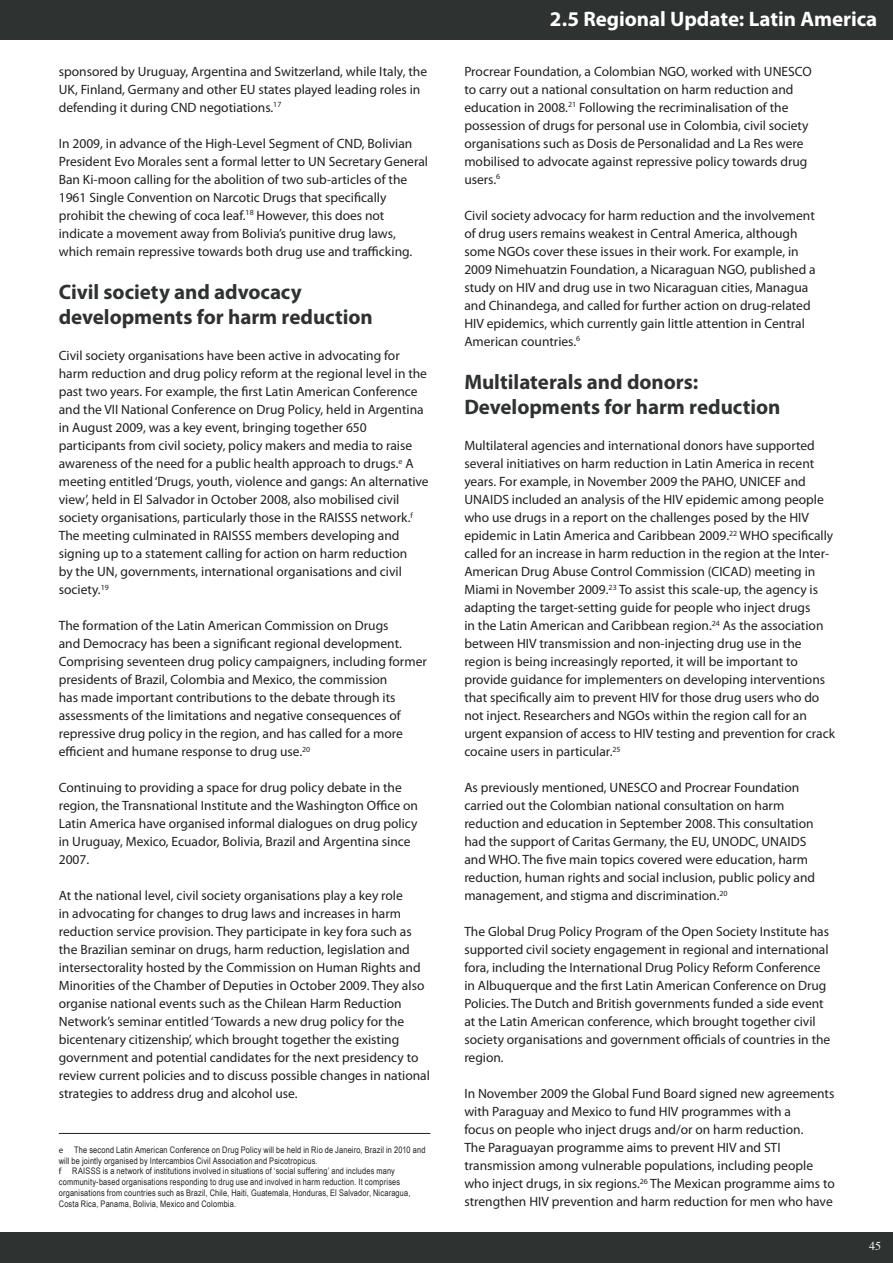
<style>
.page{position:relative;width:893px;height:1263px;background:#fff}
.page>*{position:absolute;margin:0;border:0;box-sizing:border-box;transform-origin:0 0}
.t1{font:700 21px/25.2px "Myriad Pro";color:#2e3230}
.t2{font:700 21px "Myriad Pro";letter-spacing:-.005em;color:#fff}
.t3{font:13.5px/18px "Myriad Pro";color:#231f20}
.t4{font:12px "Times";color:#fff}
.t5{font:9px/10.8px "Arial Narrow";letter-spacing:.02em;color:#231f20}
.s1{font-family:"Myriad Pro"}
</style>
<div class="page">
<div style="left:0;top:1233px;width:893px;height:30px;background:#2e3230"></div>
<div style="left:0;top:0;width:893px;height:39px;background:#2e3230"></div>
<hr style="left:59px;top:1133px;width:371px;height:1px;background:#231f20">
<p class="t3" style="left:59px;top:62px;width:370px">sponsored by Uruguay, Argentina and Switzerland, while Italy, the<br>UK, Finland, Germany and other EU states played leading roles in defending it during CND negotiations.<sup>17</sup></p>
<p class="t3" style="left:59px;top:134px;width:371px">In 2009, in advance of the High-Level Segment of CND, Bolivian President Evo Morales sent a formal letter to UN Secretary General Ban Ki-moon calling for the abolition of two sub-articles of the 1961 Single Convention on Narcotic Drugs that specifically prohibit the chewing of coca leaf.<sup>18</sup> However, this does not indicate a movement away from Bolivia’s punitive drug laws, which remain repressive towards both drug use and trafficking.</p>
<h1 class="t1" style="left:59px;top:279px;width:316px">Civil society and advocacy developments for harm reduction</h1>
<p class="t3" style="left:59px;top:347px;width:371px">Civil society organisations have been active in advocating for harm reduction and drug policy reform at the regional level in the past two years. For example, the first Latin American Conference and the VII National Conference on Drug Policy, held in Argentina in August 2009, was a key event, bringing together 650 participants from civil society, policy makers and media to raise awareness of the need for a public health approach to drugs.<sup>e</sup> A meeting entitled ‘Drugs, youth, violence and gangs: An alternative view’, held in El Salvador in October 2008, also mobilised civil society organisations, particularly those in the RAISSS network.<sup>f </sup>The meeting culminated in RAISSS members developing and signing up to a statement calling for action on harm reduction<br>by the UN, governments, international organisations and civil society.<sup>19</sup></p>
<p class="t3" style="left:59px;top:617px;width:370px">The formation of the Latin American Commission on Drugs<br>and Democracy has been a significant regional development.<br>Comprising seventeen drug policy campaigners, including former presidents of Brazil, Colombia and Mexico, the commission<br>has made important contributions to the debate through its assessments of the limitations and negative consequences of repressive drug policy in the region, and has called for a more efficient and humane response to drug use.<sup>20</sup></p>
<p class="t3" style="left:59px;top:779px;width:361px">Continuing to providing a space for drug policy debate in the region, the Transnational Institute and the Washington Office on Latin America have organised informal dialogues on drug policy in Uruguay, Mexico, Ecuador, Bolivia, Brazil and Argentina since 2007.</p>
<p class="t3" style="left:59px;top:887px;width:373px">At the national level, civil society organisations play a key role<br>in advocating for changes to drug laws and increases in harm reduction service provision. They participate in key fora such as the Brazilian seminar on drugs, harm reduction, legislation and intersectorality hosted by the Commission on Human Rights and Minorities of the Chamber of Deputies in October 2009. They also organise national events such as the Chilean Harm Reduction Network’s seminar entitled ‘Towards a new drug policy for the bicentenary citizenship’, which brought together the existing government and potential candidates for the next presidency to review current policies and to discuss possible changes in national strategies to address drug and alcohol use.</p>
<p class="t5" style="left:59px;top:1144px;width:368px"><span class="s1">e</span> The second Latin American Conference on Drug Policy will be held in Rio de Janeiro, Brazil in 2010 and will be jointly organised by Intercambios Civil Association and Psicotropicus.<br><span class="s1">f</span> RAISSS is a network of institutions involved in situations of ‘social suffering’ and includes many community-based organisations responding to drug use and involved in harm reduction. It comprises organisations from countries such as Brazil, Chile, Haiti, Guatemala, Honduras, El Salvador, Nicaragua, Costa Rica, Panama, Bolivia, Mexico and Colombia.</p>
<h1 class="t2" style="left:550px;top:7px;width:329px">2.5 Regional Update: Latin America</h1>
<p class="t3" style="left:464px;top:62px;width:349px">Procrear Foundation, a Colombian NGO, worked with UNESCO to carry out a national consultation on harm reduction and education in 2008.<sup>21</sup> Following the recriminalisation of the possession of drugs for personal use in Colombia, civil society organisations such as Dosis de Personalidad and La Res were mobilised to advocate against repressive policy towards drug users.<sup>6</sup></p>
<p class="t3" style="left:464px;top:206px;width:353px">Civil society advocacy for harm reduction and the involvement of drug users remains weakest in Central America, although some NGOs cover these issues in their work. For example, in 2009 Nimehuatzin Foundation, a Nicaraguan NGO, published a study on HIV and drug use in two Nicaraguan cities, Managua and Chinandega, and called for further action on drug-related HIV epidemics, which currently gain little attention in Central American countries.<sup>6</sup></p>
<h1 class="t1" style="left:464px;top:369px;width:318px">Multilaterals and donors:<br>Developments for harm reduction</h1>
<p class="t3" style="left:464px;top:437px;width:372px">Multilateral agencies and international donors have supported several initiatives on harm reduction in Latin America in recent years. For example, in November 2009 the PAHO, UNICEF and UNAIDS included an analysis of the HIV epidemic among people who use drugs in a report on the challenges posed by the HIV epidemic in Latin America and Caribbean 2009.<sup>22</sup> WHO specifically called for an increase in harm reduction in the region at the Inter-American Drug Abuse Control Commission (CICAD) meeting in Miami in November 2009.<sup>23</sup> To assist this scale-up, the agency is adapting the target-setting guide for people who inject drugs<br>in the Latin American and Caribbean region.<sup>24</sup> As the association between HIV transmission and non-injecting drug use in the region is being increasingly reported, it will be important to provide guidance for implementers on developing interventions that specifically aim to prevent HIV for those drug users who do not inject. Researchers and NGOs within the region call for an urgent expansion of access to HIV testing and prevention for crack cocaine users in particular.<sup>25</sup></p>
<p class="t3" style="left:464px;top:779px;width:352px">As previously mentioned, UNESCO and Procrear Foundation carried out the Colombian national consultation on harm reduction and education in September 2008. This consultation had the support of Caritas Germany, the EU, UNODC, UNAIDS and WHO. The five main topics covered were education, harm reduction, human rights and social inclusion, public policy and management, and stigma and discrimination.<sup>20</sup></p>
<p class="t3" style="left:464px;top:923px;width:368px">The Global Drug Policy Program of the Open Society Institute has supported civil society engagement in regional and international fora, including the International Drug Policy Reform Conference in Albuquerque and the first Latin American Conference on Drug Policies. The Dutch and British governments funded a side event at the Latin American conference, which brought together civil society organisations and government officials of countries in the region.</p>
<p class="t3" style="left:464px;top:1085px;width:372px">In November 2009 the Global Fund Board signed new agreements with Paraguay and Mexico to fund HIV programmes with a<br>focus on people who inject drugs and/or on harm reduction.<br>The Paraguayan programme aims to prevent HIV and STI transmission among vulnerable populations, including people who inject drugs, in six regions.<sup>26</sup> The Mexican programme aims to strengthen HIV prevention and harm reduction for men who have</p>
<p class="t4" style="left:869px;top:1235px;width:13px">45</p>
</div>
